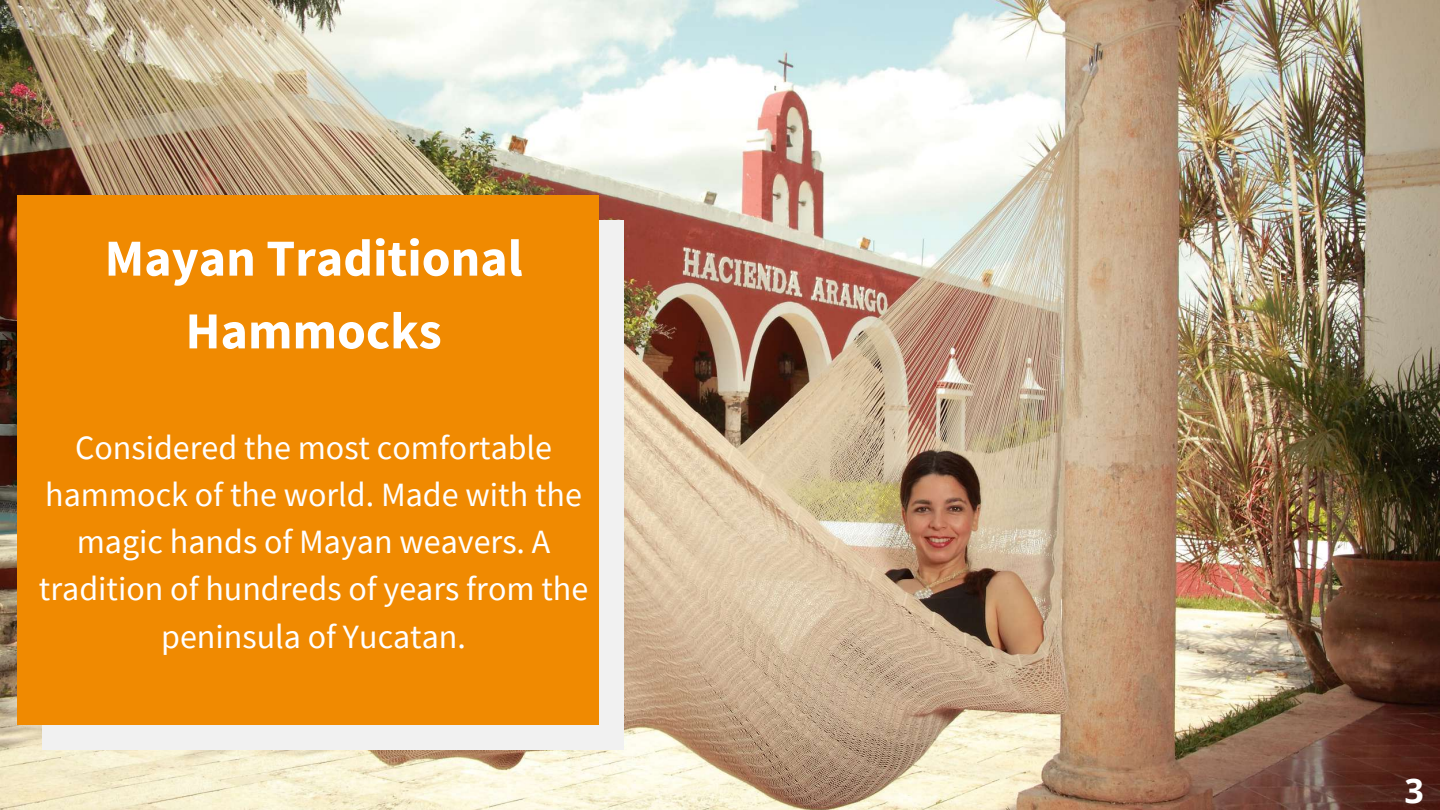
<style>
.page{position:relative;width:1440px;height:810px;background:#fff}
.page>*{position:absolute;margin:0;border:0;box-sizing:border-box;transform-origin:0 0}
.t1{font:700 52px/72.8px "Source Sans Pro";color:#fff;text-align:center}
.t2{font:34px/47.2px "Source Sans Pro";color:#fff;text-align:center}
.t3{font:700 34px "Open Sans";color:#fff}
</style>
<div class="page">
<img style="left:0;top:0;width:1440px;height:810px">
<div style="left:42px;top:220px;width:582px;height:529px;background:#f1f1f1"></div>
<div style="left:17px;top:195px;width:582px;height:530px;background:#f08a01"></div>
<h1 class="t1" style="left:105px;top:221px;width:419px">Mayan Traditional<br>Hammocks</h1>
<p class="t2" style="left:39px;top:423px;width:551px">Considered the most comfortable hammock of the world. Made with the magic hands of Mayan weavers. A tradition of hundreds of years from the peninsula of Yucatan.</p>
<p class="t3" style="left:1404px;top:767px;width:21px">3</p>
</div>
